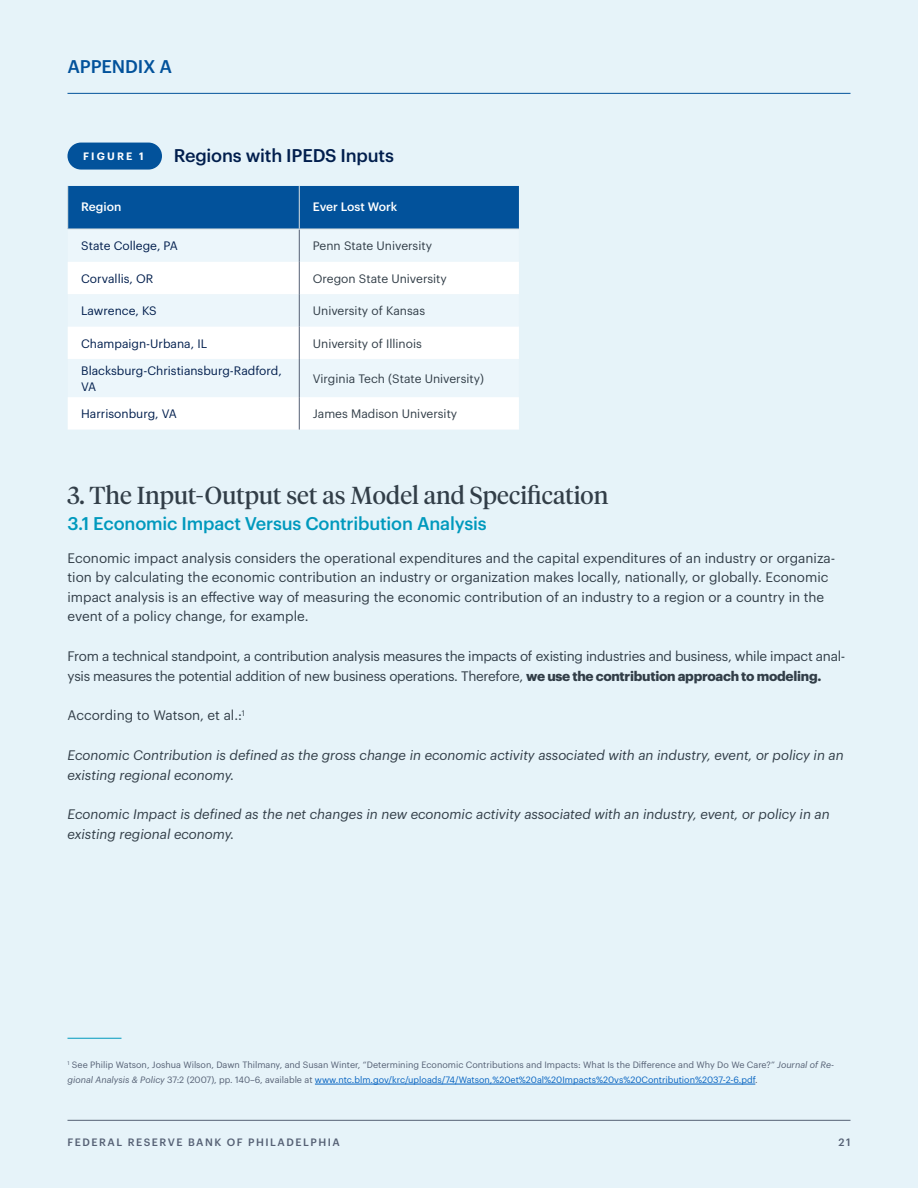
<style>
.page{position:relative;width:918px;height:1188px;background:#e6f3f9}
.page>*{position:absolute;margin:0;border:0;box-sizing:border-box;transform-origin:0 0}
.Para_1_-_Graphik_Reg{font:24.45px "Tiempos Headline";color:#323e48}
.Para_1_-_Graphik_Reg-2{font:500 18px "Graphik";letter-spacing:-.01em;color:#0099bd}
.H8_-_Graphik_Medium{font:500 18px "Graphik";letter-spacing:-.01em;color:#011e4d}
.t1{font:500 18px "Graphik";letter-spacing:-.01em;color:#02529b}
.Para_1_-_Graphik_Reg-3{font:13.5px/19.5px "Graphik";color:#323e48}
.Para_1_-_Graphik_Reg-4{font:italic 13.5px/19.5px "Graphik";color:#323e48}
.Para_1_-_Graphik_Reg-5{font:13.5px/19.5px "Graphik";letter-spacing:-.02em;color:#323e48}
.Content_Lvl_1_-_Left{font:12px "Graphik";color:#323e48}
.Content_Lvl_1_-_Left-2{font:12px/16.5px "Graphik";color:#011e4d}
.Header_Left_-_Graphi{font:500 12px "Graphik";color:#fff}
.t2{font:500 10.5px "Graphik";letter-spacing:.145em;color:#556074}
.PILL_-_Graphik_Semib{font:600 10.5px "Graphik";letter-spacing:.205em;color:#fff}
.Footnotes_-_Graphik{font:9px/15px "Graphik";color:#556074}
.s1{font-weight:700}
.s2{font-style:italic}
.s3{color:#0563c1}
</style>
<div class="page">
<hr style="left:68px;top:93px;width:782px;height:1px;background:#02529b">
<hr style="left:68px;top:1120px;width:782px;height:1px;background:#556074">
<hr style="left:68px;top:1038px;width:54px;height:1px;background:#0099bd">
<hr style="left:315px;top:1084px;width:440px;height:1px;background:#0563c1">
<div style="left:68px;top:186px;width:451px;height:43px;background:#02529b"></div>
<svg style="left:68px;top:262px;width:451px;height:168px;fill:#fff"></svg>
<hr style="left:299px;top:186px;width:1px;height:43px;background:#d9e0e2">
<hr style="left:299px;top:229px;width:1px;height:33px;background:#556074">
<hr style="left:299px;top:262px;width:1px;height:32px;background:#556074">
<hr style="left:299px;top:294px;width:1px;height:33px;background:#556074">
<hr style="left:299px;top:327px;width:1px;height:32px;background:#556074">
<hr style="left:299px;top:359px;width:1px;height:38px;background:#556074">
<hr style="left:299px;top:397px;width:1px;height:33px;background:#556074">
<hr style="left:67px;top:186px;width:1px;height:43px;background:#d9e0e2">
<hr style="left:68px;top:229px;width:231px;height:1px;background:#d9e0e2">
<hr style="left:299px;top:229px;width:220px;height:1px;background:#d9e0e2">
<div style="left:68px;top:143px;width:94px;height:27px;background:#02529b;border-radius:13px"></div>
<h2 class="t1" style="left:68px;top:53px;width:106px">APPENDIX A</h2>
<p class="PILL_-_Graphik_Semib" style="left:83px;top:148px;width:62px">FIGURE 1</p>
<p class="H8_-_Graphik_Medium" style="left:174px;top:141px;width:222px">Regions with IPEDS Inputs</p>
<p class="Header_Left_-_Graphi" style="left:81px;top:197px;width:42px">Region</p>
<p class="Header_Left_-_Graphi" style="left:313px;top:197px;width:86px">Ever Lost Work</p>
<p class="Content_Lvl_1_-_Left-2" style="left:81px;top:237px;width:98px">State College, PA</p>
<p class="Content_Lvl_1_-_Left" style="left:313px;top:237px;width:121px">Penn State University</p>
<p class="Content_Lvl_1_-_Left-2" style="left:81px;top:269px;width:74px">Corvallis, OR</p>
<p class="Content_Lvl_1_-_Left" style="left:313px;top:269px;width:136px">Oregon State University</p>
<p class="Content_Lvl_1_-_Left-2" style="left:81px;top:302px;width:77px">Lawrence, KS</p>
<p class="Content_Lvl_1_-_Left" style="left:313px;top:302px;width:114px">University of Kansas</p>
<p class="Content_Lvl_1_-_Left-2" style="left:81px;top:334px;width:127px">Champaign-Urbana, IL</p>
<p class="Content_Lvl_1_-_Left" style="left:313px;top:334px;width:110px">University of Illinois</p>
<p class="Content_Lvl_1_-_Left-2" style="left:81px;top:361px;width:202px">Blacksburg-Christiansburg-Radford,<br>VA</p>
<p class="Content_Lvl_1_-_Left" style="left:313px;top:370px;width:173px">Virginia Tech (State University)</p>
<p class="Content_Lvl_1_-_Left-2" style="left:81px;top:405px;width:97px">Harrisonburg, VA</p>
<p class="Content_Lvl_1_-_Left" style="left:313px;top:405px;width:146px">James Madison University</p>
<p class="Para_1_-_Graphik_Reg" style="left:68px;top:479px;width:542px">3. The Input-Output set as Model and Specification</p>
<p class="Para_1_-_Graphik_Reg-2" style="left:68px;top:510px;width:421px">3.1 Economic Impact Versus Contribution Analysis</p>
<p class="Para_1_-_Graphik_Reg-3" style="left:68px;top:547px;width:769px">Economic impact analysis considers the operational expenditures and the capital expenditures of an industry or organiza&shy;tion by calculating the economic contribution an industry or organization makes locally, nationally, or globally. Economic impact analysis is an effective way of measuring the economic contribution of an industry to a region or a country in the event of a policy change, for example.</p>
<p class="Para_1_-_Graphik_Reg-5" style="left:68px;top:645px;width:779px">From a technical standpoint, a contribution analysis measures the impacts of existing industries and business, while impact anal&shy;ysis measures the potential addition of new business operations. Therefore, <span class="s1">we use the contribution approach to modeling.</span></p>
<p class="Para_1_-_Graphik_Reg-3" style="left:68px;top:705px;width:179px">According to Watson, et al.:<sup>1</sup></p>
<p class="Para_1_-_Graphik_Reg-4" style="left:68px;top:744px;width:778px">Economic Contribution is defined as the gross change in economic activity associated with an industry, event, or policy in an existing regional economy.</p>
<p class="Para_1_-_Graphik_Reg-4" style="left:68px;top:804px;width:764px">Economic Impact is defined as the net changes in new economic activity associated with an industry, event, or policy in an existing regional economy.</p>
<p class="Footnotes_-_Graphik" style="left:68px;top:1057px;width:768px"><sup>1</sup> See Philip Watson, Joshua Wilson, Dawn Thilmany, and Susan Winter, “Determining Economic Contributions and Impacts: What Is the Difference and Why Do We Care?” <span class="s2">Journal of Re&shy;gional Analysis &amp; Policy</span> 37:2 (2007), pp. 140–6, available at <span class="s3">www.ntc.blm.gov/krc/uploads/74/Watson,%20et%20al%20Impacts%20vs%20Contribution%2037-2-6.pdf</span>.</p>
<p class="t2" style="left:68px;top:1134px;width:274px">FEDERAL RESERVE BANK OF PHILADELPHIA</p>
<p class="t2" style="left:839px;top:1134px;width:13px">21</p>
</div>
